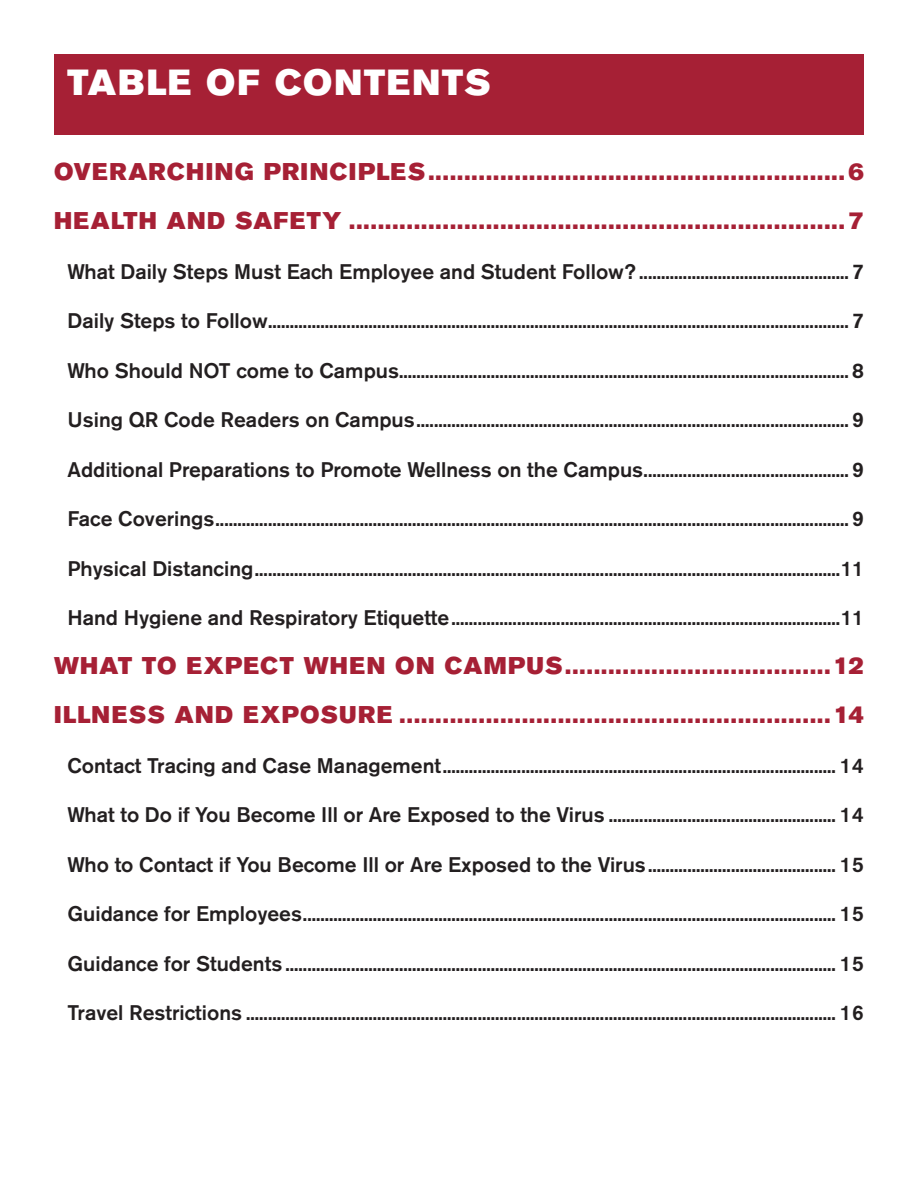
<style>
.page{position:relative;width:918px;height:1188px;background:#fff}
.page>*{position:absolute;margin:0;border:0;box-sizing:border-box;transform-origin:0 0}
.CHAPTER_HEADER{font:36px "Akzidenz Grotesk BE Super";letter-spacing:.05em;color:#fff}
.TOC_Title{font:24px "Akzidenz Grotesk BE Super";letter-spacing:.055em;color:#a62035}
.t1{font:500 21px "Akzidenz Grotesk BE";color:#231f20}
</style>
<div class="page">
<div style="left:54px;top:54px;width:810px;height:81px;background:#a62035"></div>
<p class="CHAPTER_HEADER" style="left:68px;top:61px;width:425px">TABLE OF CONTENTS</p>
<p class="TOC_Title" style="left:54px;top:158px;width:812px">OVERARCHING PRINCIPLES..........................................................6</p>
<p class="TOC_Title" style="left:54px;top:207px;width:812px">HEALTH AND SAFETY .....................................................................7</p>
<p class="t1" style="left:68px;top:258px;width:798px">What Daily Steps Must Each Employee and Student Follow? ................................................ 7</p>
<p class="t1" style="left:68px;top:308px;width:798px">Daily Steps to Follow..................................................................................................................................... 7</p>
<p class="t1" style="left:68px;top:357px;width:798px">Who Should NOT come to Campus....................................................................................................... 8</p>
<p class="t1" style="left:68px;top:407px;width:798px">Using QR Code Readers on Campus................................................................................................... 9</p>
<p class="t1" style="left:68px;top:456px;width:798px">Additional Preparations to Promote Wellness on the Campus............................................... 9</p>
<p class="t1" style="left:68px;top:506px;width:798px">Face Coverings................................................................................................................................................. 9</p>
<p class="t1" style="left:68px;top:555px;width:798px">Physical Distancing......................................................................................................................................11</p>
<p class="t1" style="left:68px;top:605px;width:798px">Hand Hygiene and Respiratory Etiquette.........................................................................................11</p>
<p class="TOC_Title" style="left:54px;top:652px;width:812px">WHAT TO EXPECT WHEN ON CAMPUS.....................................12</p>
<p class="TOC_Title" style="left:54px;top:701px;width:812px">ILLNESS AND EXPOSURE ............................................................14</p>
<p class="t1" style="left:68px;top:752px;width:798px">Contact Tracing and Case Management.......................................................................................... 14</p>
<p class="t1" style="left:68px;top:802px;width:798px">What to Do if You Become Ill or Are Exposed to the Virus .................................................... 14</p>
<p class="t1" style="left:68px;top:851px;width:798px">Who to Contact if You Become Ill or Are Exposed to the Virus........................................... 15</p>
<p class="t1" style="left:68px;top:901px;width:798px">Guidance for Employees.......................................................................................................................... 15</p>
<p class="t1" style="left:68px;top:950px;width:798px">Guidance for Students .............................................................................................................................. 15</p>
<p class="t1" style="left:68px;top:1000px;width:798px">Travel Restrictions ....................................................................................................................................... 16</p>
</div>
